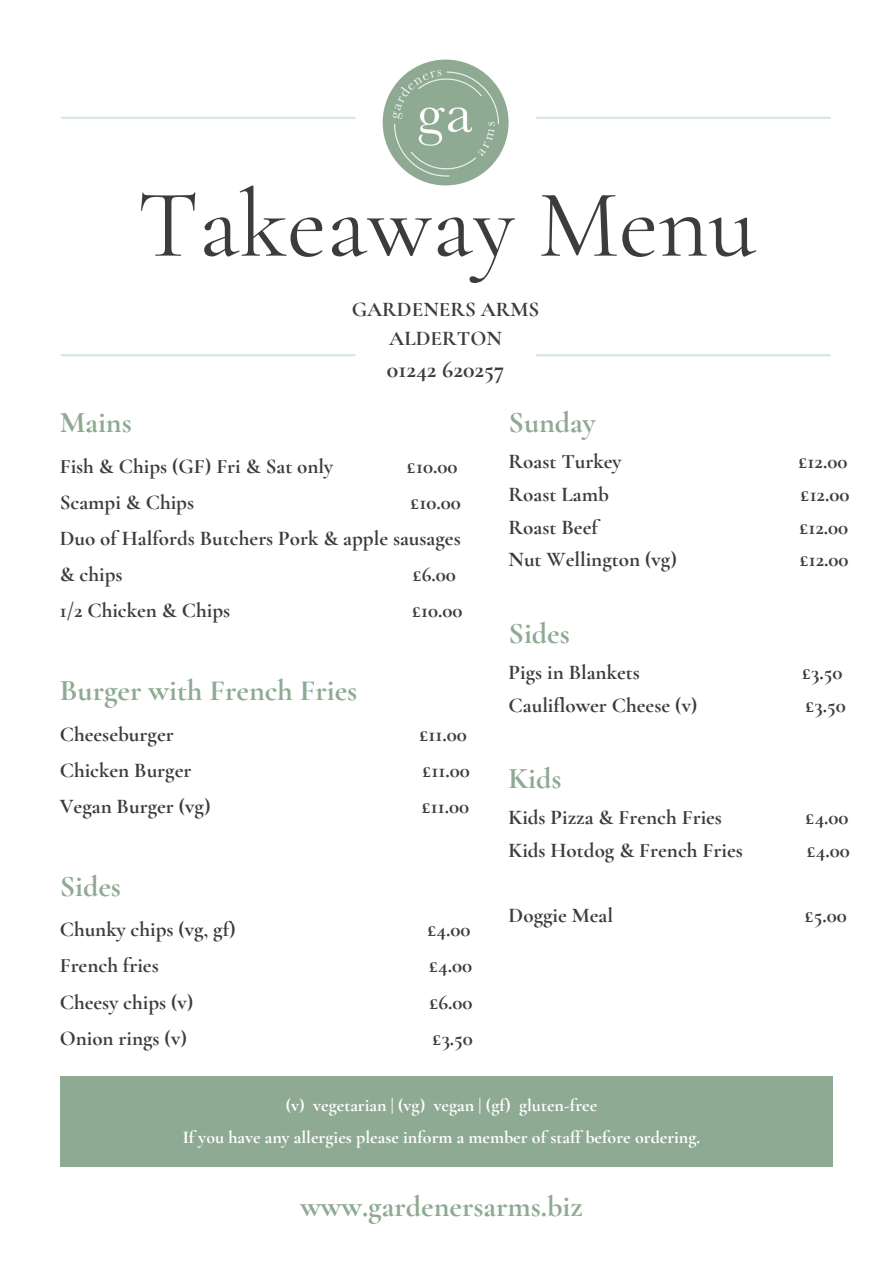
<style>
.page{position:relative;width:894px;height:1264px;background:#fff}
.page>*{position:absolute;margin:0;border:0;box-sizing:border-box;transform-origin:0 0}
.t1{font:96.9px "Cormorant Garamond";color:#3c3c3c}
.t2{font:700 30px "Cormorant Garamond";color:#8eaa93}
.t3{font:700 24px "Cormorant Garamond";color:#3c3c3c}
.t4{font:700 21px/36px "Cormorant Garamond";color:#3c3c3c}
.t5{font:700 18px "Cormorant Garamond";color:#fff}
</style>
<div class="page">
<div style="left:61px;top:1075px;width:771px;height:91px;background:#8eaa93"></div>
<img style="left:382px;top:60px;width:126px;height:125px;border-radius:50%">
<svg style="left:536px;top:116px;width:295px;height:3px"></svg>
<svg style="left:61px;top:116px;width:295px;height:3px"></svg>
<svg style="left:61px;top:354px;width:295px;height:3px"></svg>
<svg style="left:536px;top:354px;width:295px;height:3px"></svg>
<p class="t1" style="left:137px;top:166px;width:620px">Takeaway Menu</p>
<p class="t4" style="left:352px;top:291px;width:189px">GARDENERS ARMS</p>
<p class="t4" style="left:389px;top:321px;width:114px">ALDERTON</p>
<p class="t3" style="left:387px;top:355px;width:119px">01242 620257</p>
<p class="t2" style="left:60px;top:404px;width:74px">Mains</p>
<p class="t4" style="left:60px;top:448px;width:275px">Fish &amp; Chips (GF) Fri &amp; Sat only</p>
<p class="t4" style="left:407px;top:448px;width:52px">£10.00</p>
<p class="t4" style="left:60px;top:484px;width:136px">Scampi &amp; Chips</p>
<p class="t4" style="left:410px;top:484px;width:52px">£10.00</p>
<p class="t4" style="left:60px;top:520px;width:402px">Duo of Halfords Butchers Pork &amp; apple sausages &amp; chips</p>
<p class="t4" style="left:412px;top:556px;width:45px">£6.00</p>
<p class="t4" style="left:60px;top:592px;width:172px">1/2 Chicken &amp; Chips</p>
<p class="t4" style="left:412px;top:592px;width:52px">£10.00</p>
<p class="t2" style="left:60px;top:672px;width:299px">Burger with French Fries</p>
<p class="t4" style="left:60px;top:716px;width:115px">Cheeseburger</p>
<p class="t4" style="left:419px;top:716px;width:49px">£11.00</p>
<p class="t4" style="left:60px;top:752px;width:133px">Chicken Burger</p>
<p class="t4" style="left:422px;top:752px;width:49px">£11.00</p>
<p class="t4" style="left:60px;top:788px;width:152px">Vegan Burger (vg)</p>
<p class="t4" style="left:422px;top:788px;width:49px">£11.00</p>
<p class="t2" style="left:60px;top:868px;width:63px">Sides</p>
<p class="t4" style="left:60px;top:911px;width:177px">Chunky chips (vg, gf)</p>
<p class="t4" style="left:427px;top:911px;width:45px">£4.00</p>
<p class="t4" style="left:60px;top:947px;width:100px">French fries</p>
<p class="t4" style="left:429px;top:947px;width:45px">£4.00</p>
<p class="t4" style="left:60px;top:983px;width:135px">Cheesy chips (v)</p>
<p class="t4" style="left:429px;top:983px;width:45px">£6.00</p>
<p class="t4" style="left:60px;top:1019px;width:129px">Onion rings (v)</p>
<p class="t4" style="left:432px;top:1019px;width:42px">£3.50</p>
<p class="t2" style="left:508px;top:404px;width:89px">Sunday</p>
<p class="t4" style="left:508px;top:443px;width:114px">Roast Turkey</p>
<p class="t4" style="left:798px;top:443px;width:50px">£12.00</p>
<p class="t4" style="left:508px;top:476px;width:102px">Roast Lamb</p>
<p class="t4" style="left:800px;top:476px;width:50px">£12.00</p>
<p class="t4" style="left:508px;top:509px;width:91px">Roast Beef</p>
<p class="t4" style="left:799px;top:509px;width:50px">£12.00</p>
<p class="t4" style="left:508px;top:541px;width:170px">Nut Wellington (vg)</p>
<p class="t4" style="left:799px;top:541px;width:50px">£12.00</p>
<p class="t2" style="left:508px;top:615px;width:63px">Sides</p>
<p class="t4" style="left:508px;top:654px;width:133px">Pigs in Blankets</p>
<p class="t4" style="left:802px;top:654px;width:42px">£3.50</p>
<p class="t4" style="left:508px;top:686px;width:190px">Cauliflower Cheese (v)</p>
<p class="t4" style="left:805px;top:686px;width:42px">£3.50</p>
<p class="t2" style="left:508px;top:760px;width:54px">Kids</p>
<p class="t4" style="left:508px;top:799px;width:215px">Kids Pizza &amp; French Fries</p>
<p class="t4" style="left:805px;top:799px;width:45px">£4.00</p>
<p class="t4" style="left:508px;top:832px;width:236px">Kids Hotdog &amp; French Fries</p>
<p class="t4" style="left:806px;top:832px;width:45px">£4.00</p>
<p class="t4" style="left:508px;top:897px;width:106px">Doggie Meal</p>
<p class="t4" style="left:804px;top:897px;width:44px">£5.00</p>
<p class="t5" style="left:285px;top:1094px;width:313px">(v) vegetarian | (vg) vegan | (gf) gluten-free</p>
<p class="t5" style="left:183px;top:1126px;width:519px">If you have any allergies please inform a member of staff before ordering.</p>
<p class="t2" style="left:300px;top:1187px;width:284px">www.gardenersarms.biz</p>
</div>
